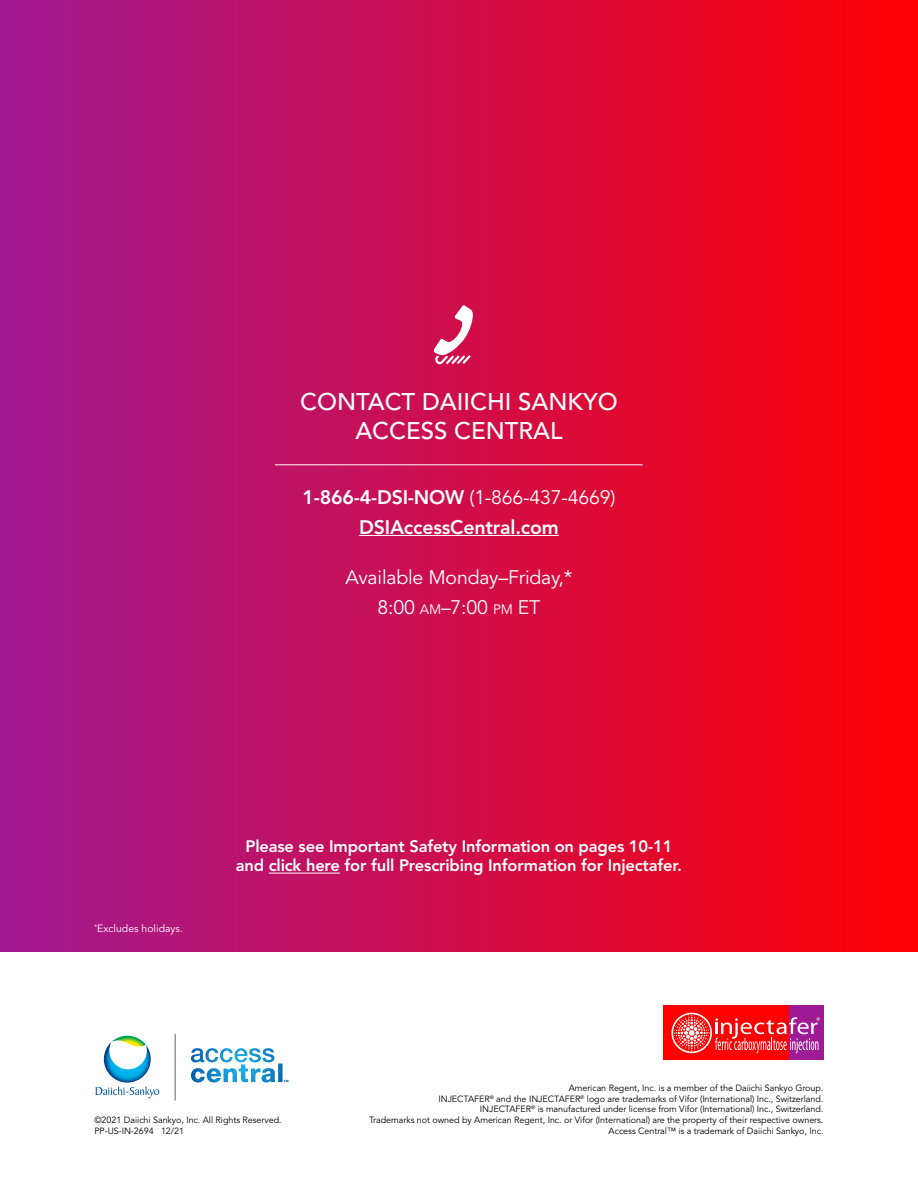
<style>
.page{position:relative;width:918px;height:1188px;background:#fff}
.page>*{position:absolute;margin:0;border:0;box-sizing:border-box;transform-origin:0 0}
.t1{font:500 24px/28.8px "Avenir LT Std";color:#fff;text-align:center}
.t2{font:800 19.5px/30px "Avenir LT Std";letter-spacing:-.01em;color:#fff;text-align:center}
.t3{font:19.5px/30px "Avenir LT Std";letter-spacing:-.01em;color:#fff;text-align:center}
.t4{font:800 16.5px/19.8px "Avenir LT Std";letter-spacing:-.01em;color:#fff;text-align:center}
.t5{font:10.5px "Avenir LT Std";color:#fff}
.t6{font:9px/10.8px "Avenir LT Std";letter-spacing:-.005em;color:#000}
.s1{font-weight:400}
.s2{font-size:13.65px}
</style>
<div class="page">
<div style="left:0;top:0;width:918px;height:951px;background:linear-gradient(to right,#a11b93,#fe0002)"></div>
<div style="left:664px;top:1005px;width:126px;height:55px;background:#f00"></div>
<div style="left:789px;top:1005px;width:35px;height:55px;background:#9f1b96"></div>
<svg style="left:671px;top:1013px;width:149px;height:41px"></svg>
<svg style="left:191px;top:1048px;width:97px;height:34px"></svg>
<hr style="left:175px;top:1034px;width:1px;height:66px;background:#626366">
<svg style="left:95px;top:1036px;width:64px;height:62px"></svg>
<hr style="left:275px;top:464px;width:368px;height:1px;background:#fff">
<svg style="left:433px;top:305px;width:40px;height:59px"></svg>
<hr style="left:359px;top:535px;width:200px;height:1px;background:#fff">
<hr style="left:269px;top:873px;width:71px;height:1px;background:#fff">
<h1 class="t1" style="left:300px;top:388px;width:319px">CONTACT DAIICHI SANKYO<br>ACCESS CENTRAL</h1>
<h2 class="t2" style="left:303px;top:482px;width:314px">1-866-4-DSI-NOW <span class="s1">(1-866-437-4669)<br></span>DSIAccessCentral.com</h2>
<h2 class="t3" style="left:346px;top:563px;width:228px">Available Monday–Friday,*<br>8:00 <span class="s2">AM</span>–7:00 <span class="s2">PM</span> ET</h2>
<p class="t5" style="left:94px;top:923px;width:90px"><sup>*</sup>Excludes holidays.</p>
<h3 class="t4" style="left:236px;top:836px;width:448px">Please see Important Safety Information on pages 10-11 and click here for full Prescribing Information for Injectafer.</h3>
<p class="t6" style="left:95px;top:1115px;width:189px">©2021 Daiichi Sankyo, Inc. All Rights Reserved.<br>PP-US-IN-2694 12/21</p>
<p class="t6" style="left:369px;top:1083px;width:456px;text-align:right">American Regent, Inc. is a member of the Daiichi Sankyo Group.<br>INJECTAFER<sup>®</sup> and the INJECTAFER<sup>®</sup> logo are trademarks of Vifor (International) Inc., Switzerland.<br>INJECTAFER<sup>®</sup> is manufactured under license from Vifor (International) Inc., Switzerland.<br>Trademarks not owned by American Regent, Inc. or Vifor (International) are the property of their respective owners.<br>Access Central™ is a trademark of Daiichi Sankyo, Inc.</p>
</div>
